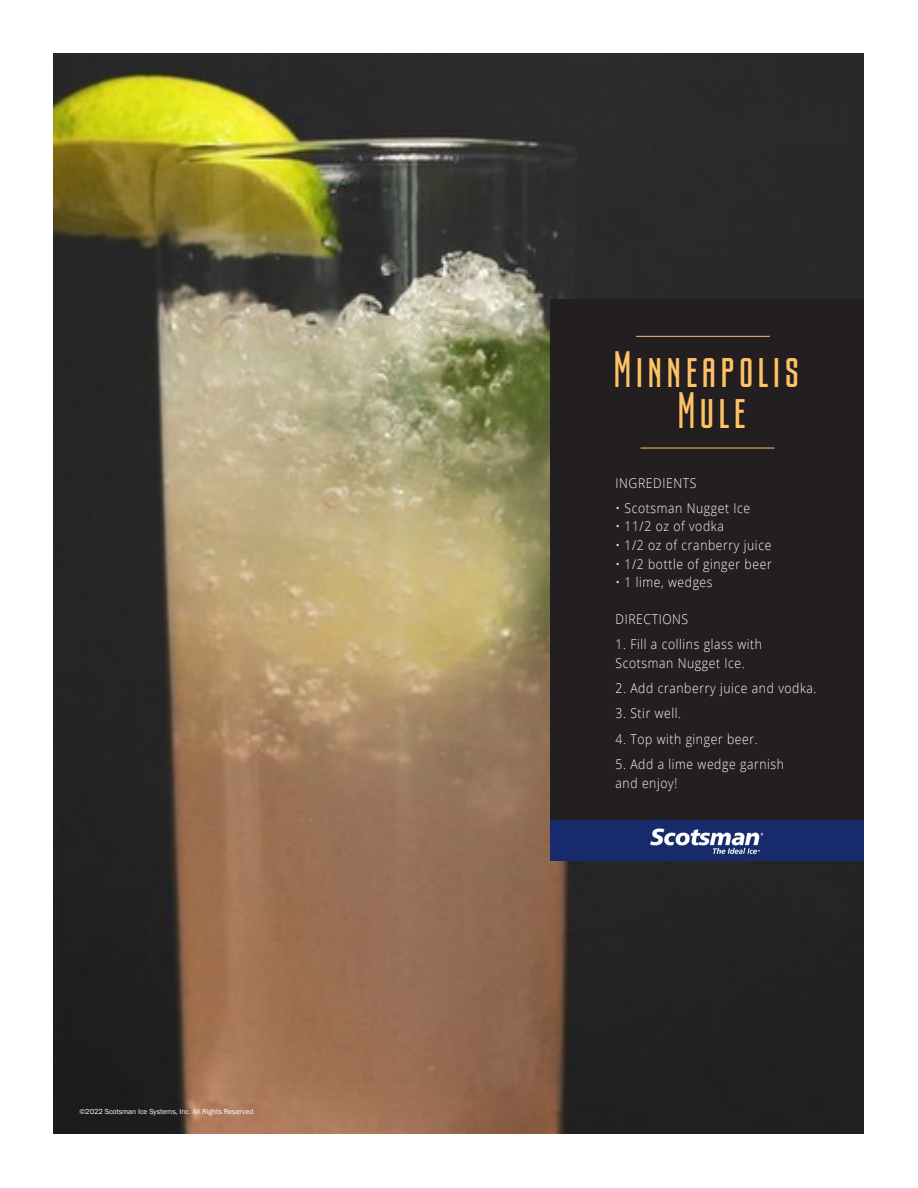
<style>
.page{position:relative;width:918px;height:1188px;background:#fff}
.page>*{position:absolute;margin:0;border:0;box-sizing:border-box;transform-origin:0 0}
.t1{font:48.75px/41.1px "Being Love Sans";letter-spacing:.075em;color:#ffc366;text-align:center}
.t2{font:300 13.5px/18.6px "Open Sans";letter-spacing:.05em;color:#fff;scale:.9 1}
.t3{font:7.5px "Franklin Gothic";color:#fff}
</style>
<div class="page">
<img style="left:53px;top:53px;width:810px;height:1080px">
<div style="left:550px;top:299px;width:313px;height:540px;background:#231f20"></div>
<div style="left:550px;top:820px;width:313px;height:41px;background:#172a6c"></div>
<img style="left:650px;top:828px;width:114px;height:26px">
<hr style="left:641px;top:448px;width:133px;height:1px;background:#ffc366">
<hr style="left:636px;top:336px;width:134px;height:1px;background:#ffc366">
<p class="t3" style="left:80px;top:1107px;width:175px">©2022 Scotsman Ice Systems, Inc. All Rights Reserved</p>
<p class="t1" style="left:613px;top:349px;width:188px">Minneapolis<br>Mule</p>
<p class="t2" style="left:616px;top:473px;width:91px">INGREDIENTS</p>
<p class="t2" style="left:616px;top:498px;width:151px">• Scotsman Nugget Ice</p>
<p class="t2" style="left:616px;top:517px;width:122px">• 11/2 oz of vodka</p>
<p class="t2" style="left:616px;top:535px;width:175px">• 1/2 oz of cranberry juice</p>
<p class="t2" style="left:616px;top:554px;width:175px">• 1/2 bottle of ginger beer</p>
<p class="t2" style="left:616px;top:573px;width:109px">• 1 lime, wedges</p>
<p class="t2" style="left:616px;top:610px;width:82px">DIRECTIONS</p>
<p class="t2" style="left:616px;top:635px;width:164px">1. Fill a collins glass with<br>Scotsman Nugget Ice.</p>
<p class="t2" style="left:616px;top:679px;width:225px">2. Add cranberry juice and vodka.</p>
<p class="t2" style="left:616px;top:704px;width:74px">3. Stir well.</p>
<p class="t2" style="left:616px;top:729px;width:159px">4. Top with ginger beer.</p>
<p class="t2" style="left:616px;top:754px;width:189px">5. Add a lime wedge garnish and enjoy!</p>
</div>
